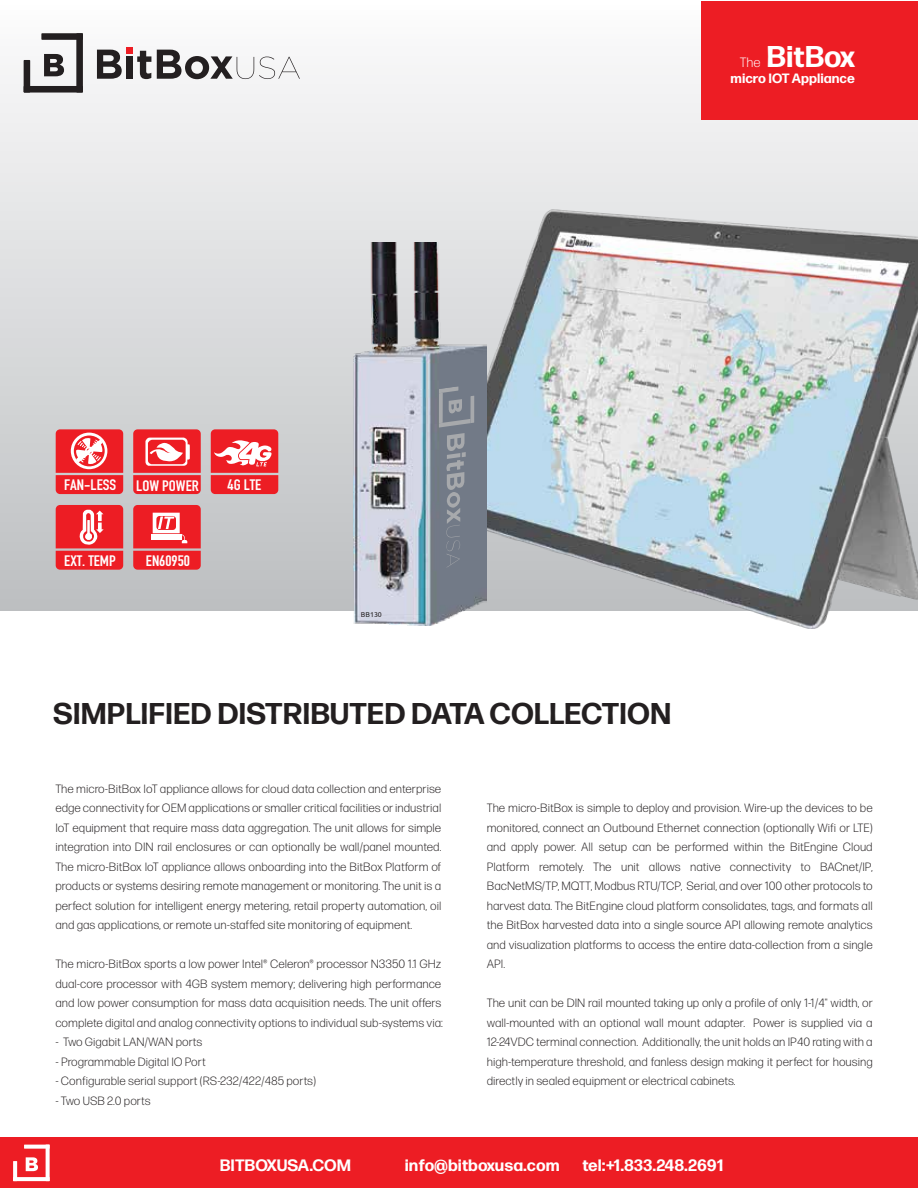
<style>
.page{position:relative;width:918px;height:1188px;background:#fff}
.page>*{position:absolute;margin:0;border:0;box-sizing:border-box;transform-origin:0 0}
.t1{font:700 30px "Forma DJR Micro";color:#231f20}
.t2{font:700 30px "Forma DJR Micro";color:#fff}
.t3{font:700 16.5px "Forma DJR Micro";color:#fff}
.t4{font:700 15px "DIN Condensed";color:#fff;scale:1.1 1}
.t5{font:700 13.5px "Forma DJR Micro";color:#fff}
.t6{font:300 13.5px "Forma DJR Micro";color:#fff}
.t7{font:300 12px/19.5px "Forma DJR Micro";color:#231f20;text-align:justify}
.t8{font:7.05px "Ubuntu";color:#231f20}
</style>
<div class="page">
<div style="left:0;top:0;width:918px;height:610px;background:linear-gradient(to bottom,#fcfcfd,#bcbec0)"></div>
<svg style="left:97px;top:50px;width:25px;height:29px"></svg>
<div style="left:126px;top:48px;width:7px;height:6px;background:#ed1d24"></div>
<div style="left:127px;top:56px;width:6px;height:23px;background:#231f20"></div>
<svg style="left:137px;top:51px;width:14px;height:28px"></svg>
<svg style="left:157px;top:50px;width:143px;height:29px"></svg>
<div style="left:24px;top:86px;width:59px;height:7px;background:#231f20"></div>
<div style="left:76px;top:33px;width:7px;height:60px;background:#231f20"></div>
<div style="left:41px;top:33px;width:42px;height:7px;background:#231f20"></div>
<div style="left:24px;top:60px;width:6px;height:33px;background:#231f20"></div>
<svg style="left:44px;top:54px;width:20px;height:22px"></svg>
<div style="left:0;top:1138px;width:918px;height:50px;background:#ed1d24"></div>
<svg style="left:13px;top:1177px;width:37px;height:4px"></svg>
<svg style="left:46px;top:1145px;width:4px;height:36px"></svg>
<svg style="left:24px;top:1145px;width:26px;height:4px"></svg>
<svg style="left:13px;top:1161px;width:4px;height:20px"></svg>
<svg style="left:26px;top:1157px;width:12px;height:14px"></svg>
<img style="left:430px;top:210px;width:488px;height:419px">
<svg style="left:133px;top:505px;width:68px;height:65px;background:#ed4248"></svg>
<svg style="left:133px;top:429px;width:68px;height:65px;background:#ed454b"></svg>
<svg style="left:56px;top:429px;width:67px;height:65px;background:#ee474d"></svg>
<svg style="left:56px;top:505px;width:67px;height:65px;background:#ec393f"></svg>
<svg style="left:211px;top:429px;width:67px;height:65px;background:#ee4b50"></svg>
<div style="left:701px;top:1px;width:217px;height:118px;background:#ed1d24"></div>
<img style="left:353px;top:242px;width:133px;height:383px">
<svg style="left:439px;top:386px;width:36px;height:182px;background:#7d838e"></svg>
<p class="t6" style="left:740px;top:54px;width:22px">The</p>
<h1 class="t2" style="left:767px;top:37px;width:90px">BitBox</h1>
<p class="t5" style="left:731px;top:70px;width:126px">micro IOT Appliance</p>
<p class="t4" style="left:64px;top:475px;width:49px">FAN-LESS</p>
<p class="t4" style="left:136px;top:475px;width:58px">LOW POWER</p>
<p class="t4" style="left:64px;top:550px;width:48px">EXT. TEMP</p>
<p class="t4" style="left:146px;top:550px;width:42px">EN60950</p>
<p class="t4" style="left:228px;top:475px;width:32px">4G LTE</p>
<p class="t8" style="left:361px;top:610px;width:22px">BB130</p>
<h1 class="t1" style="left:53px;top:694px;width:620px">SIMPLIFIED DISTRIBUTED DATA COLLECTION</h1>
<p class="t7" style="left:55px;top:778px;width:388px">The micro-BitBox IoT appliance allows for cloud data collection and enterprise edge connectivity for OEM applications or smaller critical facilities or industrial IoT equipment that require mass data aggregation. The unit allows for simple integration into DIN rail enclosures or can optionally be wall/panel mounted.<br>The micro-BitBox IoT appliance allows onboarding into the BitBox Platform of products or systems desiring remote management or monitoring. The unit is a perfect solution for intelligent energy metering, retail property automation, oil and gas applications, or remote un-staffed site monitoring of equipment.</p>
<p class="t7" style="left:55px;top:954px;width:389px;text-align:left">The micro-BitBox sports a low power Intel® Celeron® processor N3350 1.1 GHz dual-core processor with 4GB system memory; delivering high performance and low power consumption for mass data acquisition needs. The unit offers complete digital and analog connectivity options to individual sub-systems via:</p>
<p class="t7" style="left:55px;top:1032px;width:149px">- Two Gigabit LAN/WAN ports</p>
<p class="t7" style="left:55px;top:1051px;width:152px">- Programmable Digital IO Port</p>
<p class="t7" style="left:55px;top:1071px;width:262px">- Configurable serial support (RS-232/422/485 ports)</p>
<p class="t7" style="left:55px;top:1090px;width:97px">- Two USB 2.0 ports</p>
<p class="t7" style="left:487px;top:798px;width:388px">The micro-BitBox is simple to deploy and provision. Wire-up the devices to be monitored, connect an Outbound Ethernet connection (optionally Wifi or LTE) and apply power. All setup can be performed within the BitEngine Cloud Platform remotely. The unit allows native connectivity to BACnet/IP, BacNetMS/TP, MQTT, Modbus RTU/TCP, Serial, and over 100 other protocols to harvest data. The BitEngine cloud platform consolidates, tags, and formats all the BitBox harvested data into a single source API allowing remote analytics and visualization platforms to access the entire data-collection from a single API.</p>
<p class="t7" style="left:487px;top:993px;width:388px">The unit can be DIN rail mounted taking up only a profile of only 1-1/4" width, or wall-mounted with an optional wall mount adapter. Power is supplied via a 12-24VDC terminal connection. Additionally, the unit holds an IP40 rating with a high-temperature threshold, and fanless design making it perfect for housing directly in sealed equipment or electrical cabinets.</p>
<h2 class="t3" style="left:220px;top:1155px;width:133px">BITBOXUSA.COM</h2>
<h2 class="t3" style="left:405px;top:1155px;width:156px">info@bitboxusa.com</h2>
<h2 class="t3" style="left:582px;top:1155px;width:143px">tel:+1.833.248.2691</h2>
</div>
